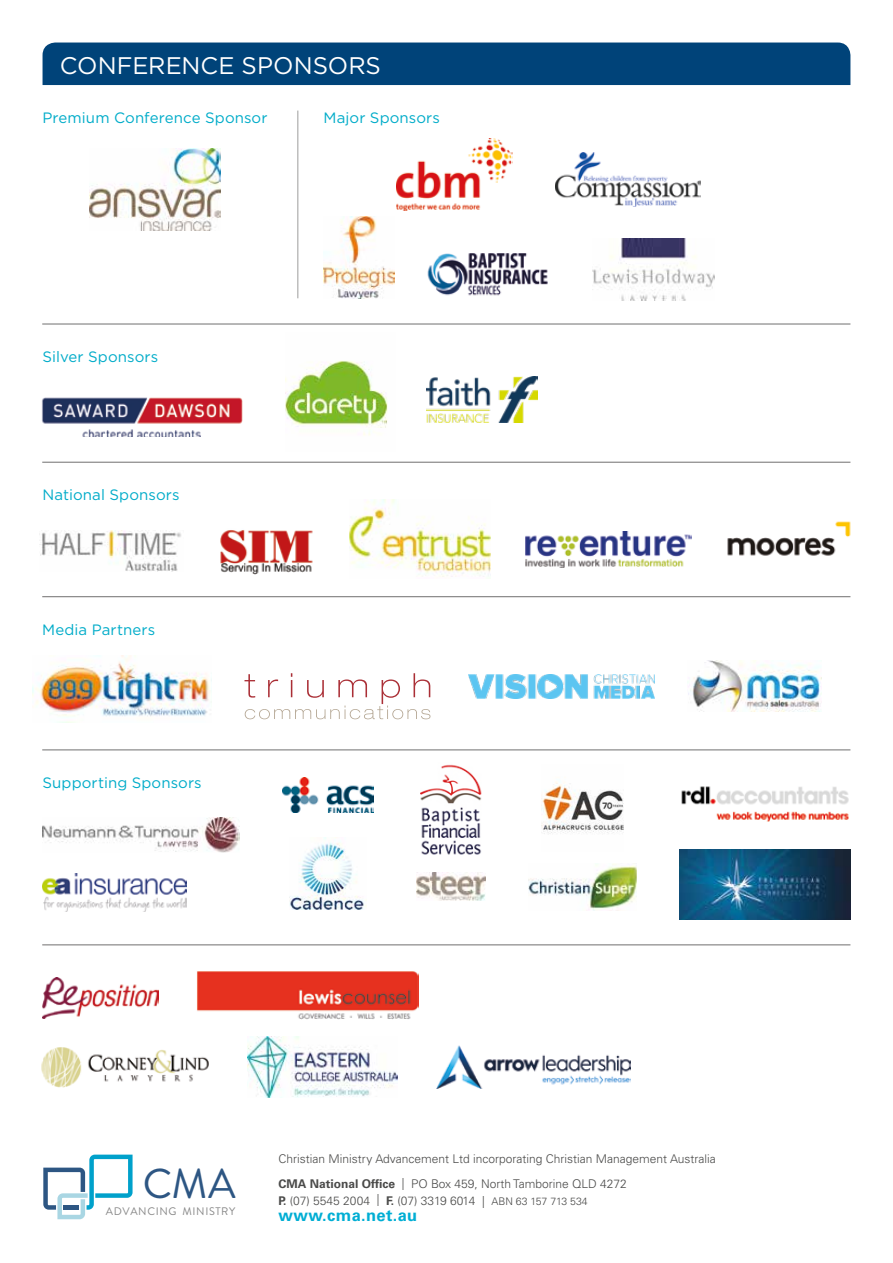
<style>
.page{position:relative;width:893px;height:1263px;background:#fff}
.page>*{position:absolute;margin:0;border:0;box-sizing:border-box;transform-origin:0 0}
.t1{font:41.7px "Brandon Grotesque";color:#2d5683}
.t2{font:24px "Gotham";letter-spacing:.005em;color:#fff}
.t3{font:700 16.5px "Univers";letter-spacing:.02em;color:#00aed4}
.t4{font:15px "Gotham";letter-spacing:.01em;color:#00acc9}
.t5{font:300 12px/25px "Univers";color:#4a4a49}
.t6{font:10.95px "Brandon Grotesque";letter-spacing:.055em;color:#878787}
.s1{font-weight:700}
.s2{font-size:10.5px}
</style>
<div class="page">
<div style="left:43px;top:43px;width:807px;height:42px;background:#004379"></div>
<hr style="left:42px;top:324px;width:808px;height:1px;background:#706f6f">
<hr style="left:42px;top:462px;width:808px;height:1px;background:#706f6f">
<hr style="left:42px;top:596px;width:808px;height:1px;background:#706f6f">
<hr style="left:42px;top:750px;width:808px;height:1px;background:#706f6f">
<hr style="left:42px;top:945px;width:808px;height:1px;background:#706f6f">
<img style="left:33px;top:655px;width:177px;height:67px">
<img style="left:248px;top:1036px;width:150px;height:62px">
<img style="left:427px;top:253px;width:121px;height:43px">
<img style="left:592px;top:238px;width:122px;height:62px">
<img style="left:39px;top:530px;width:142px;height:41px">
<img style="left:681px;top:786px;width:168px;height:36px">
<img style="left:42px;top:397px;width:201px;height:39px">
<img style="left:286px;top:360px;width:102px;height:76px">
<img style="left:426px;top:376px;width:111px;height:46px">
<svg style="left:244px;top:673px;width:186px;height:46px"></svg>
<img style="left:469px;top:675px;width:186px;height:24px">
<img style="left:688px;top:661px;width:133px;height:51px">
<img style="left:289px;top:837px;width:77px;height:72px">
<img style="left:197px;top:971px;width:222px;height:48px">
<img style="left:283px;top:777px;width:90px;height:35px">
<img style="left:542px;top:782px;width:81px;height:52px">
<img style="left:528px;top:863px;width:109px;height:47px">
<img style="left:420px;top:764px;width:62px;height:91px">
<img style="left:41px;top:1047px;width:168px;height:41px">
<img style="left:416px;top:873px;width:70px;height:27px">
<img style="left:220px;top:530px;width:93px;height:44px">
<img style="left:349px;top:500px;width:141px;height:77px">
<img style="left:525px;top:531px;width:167px;height:37px">
<img style="left:397px;top:138px;width:116px;height:72px">
<img style="left:555px;top:152px;width:146px;height:55px">
<img style="left:324px;top:217px;width:71px;height:81px">
<svg style="left:43px;top:1154px;width:90px;height:65px"></svg>
<img style="left:42px;top:818px;width:198px;height:34px">
<img style="left:43px;top:977px;width:115px;height:41px">
<img style="left:680px;top:849px;width:170px;height:70px">
<img style="left:43px;top:873px;width:144px;height:39px">
<img style="left:90px;top:149px;width:130px;height:81px">
<hr style="left:298px;top:111px;width:1px;height:187px;background:#9d9d9c">
<img style="left:436px;top:1045px;width:195px;height:43px">
<img style="left:727px;top:521px;width:124px;height:35px">
<h2 class="t2" style="left:60px;top:52px;width:322px">CONFERENCE SPONSORS</h2>
<p class="t4" style="left:324px;top:109px;width:118px">Major Sponsors</p>
<p class="t4" style="left:43px;top:110px;width:226px">Premium Conference Sponsor</p>
<p class="t4" style="left:43px;top:349px;width:117px">Silver Sponsors</p>
<p class="t4" style="left:43px;top:487px;width:139px">National Sponsors</p>
<p class="t4" style="left:42px;top:621px;width:114px">Media Partners</p>
<p class="t4" style="left:43px;top:774px;width:161px">Supporting Sponsors</p>
<h1 class="t1" style="left:143px;top:1154px;width:94px">CMA</h1>
<p class="t6" style="left:106px;top:1203px;width:131px">ADVANCING MINISTRY</p>
<p class="t5" style="left:279px;top:1146px;width:439px">Christian Ministry Advancement Ltd incorporating Christian Management Australia<br><span class="s1">CMA National Office</span> | PO Box 459, North Tamborine QLD 4272</p>
<p class="t5" style="left:279px;top:1188px;width:311px"><span class="s1">P.</span> (07) 5545 2004 | <span class="s1">F.</span> (07) 3319 6014 | <span class="s2">ABN 63 157 713 534</span></p>
<h3 class="t3" style="left:279px;top:1206px;width:140px">www.cma.net.au</h3>
</div>
